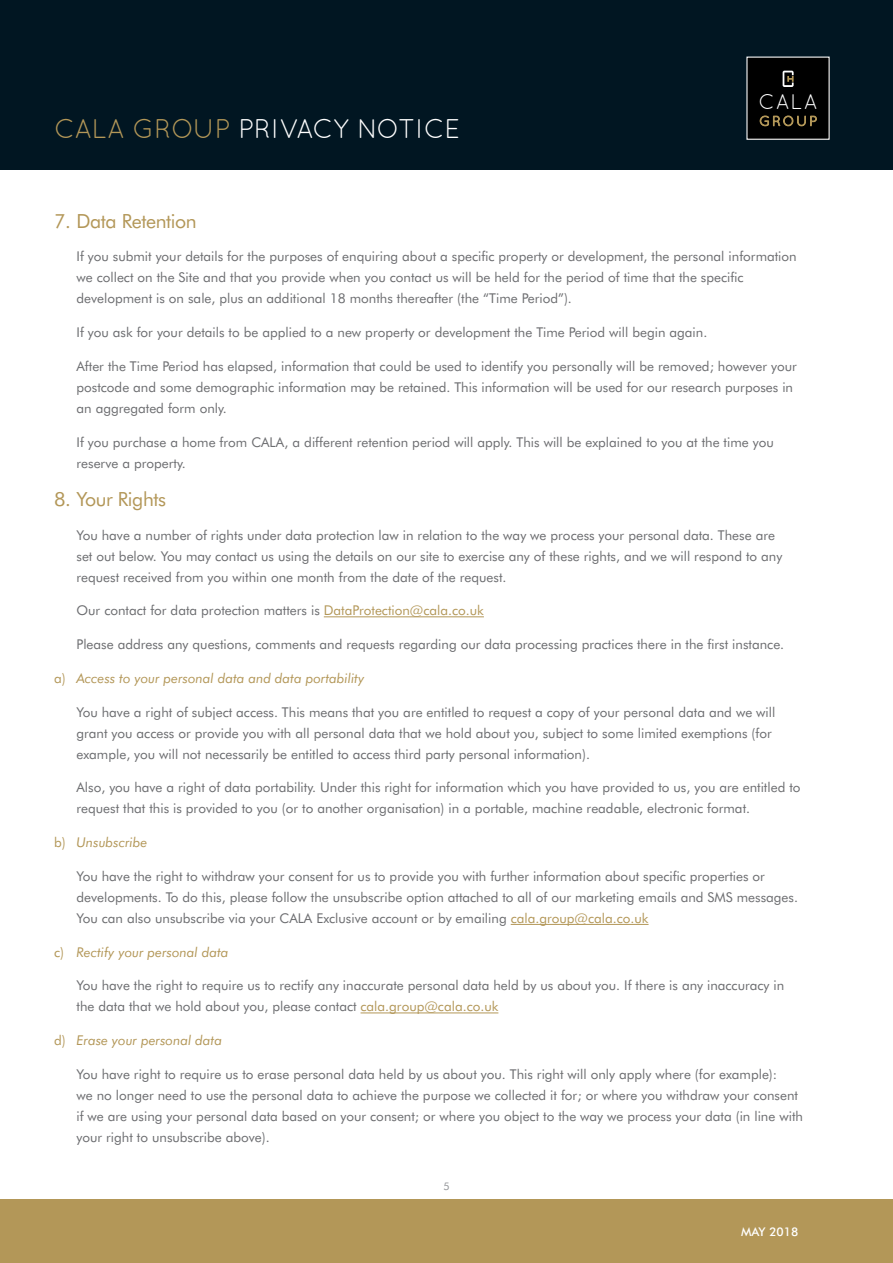
<style>
.page{position:relative;width:893px;height:1263px;background:#fff}
.page>*{position:absolute;margin:0;border:0;box-sizing:border-box;transform-origin:0 0}
.t1{font:27px "Quicksand";color:#fff}
.t2{font:21.15px "Quicksand";color:#fff}
.t3{font:19.5px "Futura BT";letter-spacing:-.02em;color:#b39758}
.t4{font:13.5px/21px "Futura BT";color:#6c6d70}
.t5{font:italic 13.5px "Futura BT";color:#b39758}
.t6{font:500 12px "Futura BT";color:#fff}
.t7{font:10.5px "Futura BT";color:#939598}
.s1{color:#b39758}
.s2{font-style:normal}
</style>
<div class="page">
<div style="left:0;top:1199px;width:893px;height:64px;background:#b39758"></div>
<div style="left:0;top:0;width:893px;height:170px;background:#011622"></div>
<div style="left:747px;top:57px;width:82px;height:82px;background:#000"></div>
<svg style="left:783px;top:71px;width:11px;height:16px"></svg>
<svg style="left:760px;top:116px;width:57px;height:10px"></svg>
<hr style="left:324px;top:616px;width:160px;height:1px;background:#b39758">
<hr style="left:511px;top:924px;width:138px;height:1px;background:#b39758">
<hr style="left:361px;top:1012px;width:137px;height:1px;background:#b39758">
<h1 class="t1" style="left:54px;top:113px;width:408px"><span class="s1">CALA GROUP</span> PRIVACY NOTICE</h1>
<h2 class="t2" style="left:758px;top:90px;width:61px">CALA</h2>
<h3 class="t3" style="left:54px;top:209px;width:144px">7. Data Retention</h3>
<p class="t4" style="left:77px;top:246px;width:722px">If you submit your details for the purposes of enquiring about a specific property or development, the personal information we collect on the Site and that you provide when you contact us will be held for the period of time that the specific development is on sale, plus an additional 18 months thereafter (the “Time Period”).</p>
<p class="t4" style="left:77px;top:322px;width:632px">If you ask for your details to be applied to a new property or development the Time Period will begin again.</p>
<p class="t4" style="left:77px;top:355px;width:722px">After the Time Period has elapsed, information that could be used to identify you personally will be removed; however your postcode and some demographic information may be retained. This information will be used for our research purposes in an aggregated form only.</p>
<p class="t4" style="left:77px;top:431px;width:699px">If you purchase a home from CALA, a different retention period will apply. This will be explained to you at the time you reserve a property.</p>
<h3 class="t3" style="left:54px;top:487px;width:114px">8. Your Rights</h3>
<p class="t4" style="left:77px;top:524px;width:707px">You have a number of rights under data protection law in relation to the way we process your personal data. These are set out below. You may contact us using the details on our site to exercise any of these rights, and we will respond to any request received from you within one month from the date of the request.</p>
<p class="t4" style="left:77px;top:600px;width:409px">Our contact for data protection matters is <span class="s1">DataProtection@cala.co.uk</span></p>
<p class="t4" style="left:77px;top:634px;width:709px">Please address any questions, comments and requests regarding our data processing practices there in the first instance.</p>
<p class="t5" style="left:54px;top:670px;width:312px"><span class="s2">a)</span> Access to your personal data and data portability</p>
<p class="t4" style="left:77px;top:701px;width:700px">You have a right of subject access. This means that you are entitled to request a copy of your personal data and we will grant you access or provide you with all personal data that we hold about you, subject to some limited exemptions (for example, you will not necessarily be entitled to access third party personal information).</p>
<p class="t4" style="left:77px;top:777px;width:725px">Also, you have a right of data portability. Under this right for information which you have provided to us, you are entitled to request that this is provided to you (or to another organisation) in a portable, machine readable, electronic format.</p>
<p class="t5" style="left:54px;top:834px;width:95px"><span class="s2">b)</span> Unsubscribe</p>
<p class="t4" style="left:77px;top:865px;width:723px">You have the right to withdraw your consent for us to provide you with further information about specific properties or developments. To do this, please follow the unsubscribe option attached to all of our marketing emails and SMS messages.<br>You can also unsubscribe via your CALA Exclusive account or by emailing <span class="s1">cala.group@cala.co.uk</span></p>
<p class="t5" style="left:54px;top:944px;width:176px"><span class="s2">c)</span> Rectify your personal data</p>
<p class="t4" style="left:77px;top:975px;width:709px">You have the right to require us to rectify any inaccurate personal data held by us about you. If there is any inaccuracy in the data that we hold about you, please contact <span class="s1">cala.group@cala.co.uk</span></p>
<p class="t5" style="left:54px;top:1032px;width:170px"><span class="s2">d)</span> Erase your personal data</p>
<p class="t4" style="left:77px;top:1063px;width:728px">You have right to require us to erase personal data held by us about you. This right will only apply where (for example):<br>we no longer need to use the personal data to achieve the purpose we collected it for; or where you withdraw your consent if we are using your personal data based on your consent; or where you object to the way we process your data (in line with your right to unsubscribe above).</p>
<p class="t7" style="left:443px;top:1180px;width:8px">5</p>
<p class="t6" style="left:741px;top:1224px;width:59px">MAY 2018</p>
</div>
